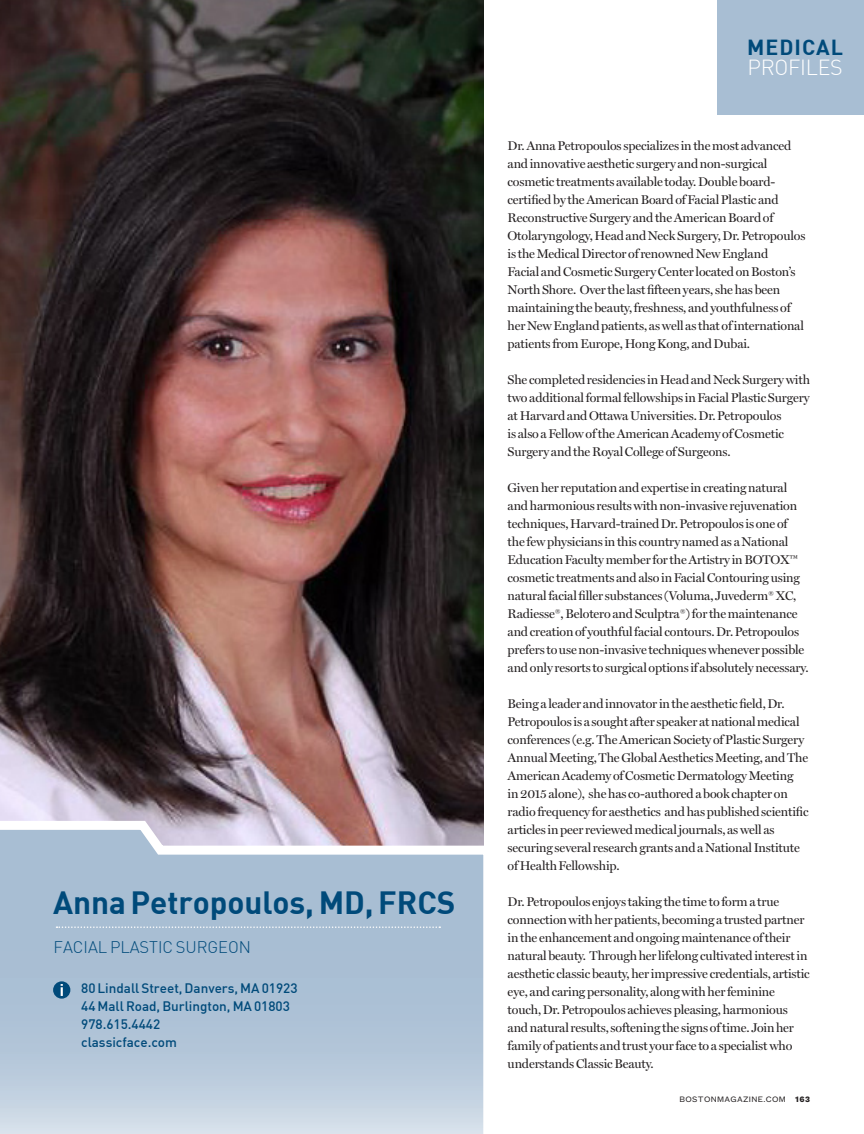
<style>
.page{position:relative;width:864px;height:1134px;background:#fff}
.page>*{position:absolute;margin:0;border:0;box-sizing:border-box;transform-origin:0 0}
.t1{font:700 31.5px "DIN";color:#004a7a}
.t2{font:300 21.45px "DIN";letter-spacing:-.015em;color:#fff}
.t3{font:700 21.45px "DIN";letter-spacing:.05em;color:#004a7a}
.t4{font:300 16.5px "DIN";letter-spacing:-.005em;color:#004a7a}
.t5{font:500 13.5px "DIN";color:#004a7a}
.t6{font:12.75px/18px "Miller Display";letter-spacing:-.01em;color:#231f20}
.t7{font:8.7px "Founders Grotesk Text";letter-spacing:.035em;color:#231f20}
.s1{font-weight:700}
</style>
<div class="page">
<div style="left:717px;top:0;width:147px;height:115px;background:#a8bed3"></div>
<img style="left:0;top:0;width:483px;height:813px">
<svg style="left:0;top:813px;width:484px;height:321px;background:#b4c5d7"></svg>
<svg style="left:57px;top:926px;width:383px;height:2px"></svg>
<div style="left:53px;top:981px;width:17px;height:18px;background:#004a7a;border-radius:50%"></div>
<svg style="left:61px;top:984px;width:2px;height:12px"></svg>
<p class="t1" style="left:53px;top:882px;width:404px">Anna Petropoulos, MD, FRCS</p>
<p class="t4" style="left:54px;top:937px;width:199px">FACIAL PLASTIC SURGEON</p>
<p class="t5" style="left:81px;top:979px;width:218px">80 Lindall Street, Danvers, MA 01923</p>
<p class="t5" style="left:81px;top:997px;width:210px">44 Mall Road, Burlington, MA 01803</p>
<p class="t5" style="left:81px;top:1015px;width:81px">978.615.4442</p>
<p class="t5" style="left:81px;top:1033px;width:97px">classicface.com</p>
<h2 class="t3" style="left:747px;top:33px;width:98px">MEDICAL</h2>
<h2 class="t2" style="left:747px;top:54px;width:97px">PROFILES</h2>
<p class="t6" style="left:508px;top:137px;width:300px">Dr. Anna Petropoulos specializes in the most advanced and innovative aesthetic surgery and non-surgical cosmetic treatments available today. Double board&shy;certified by the American Board of Facial Plastic and Reconstructive Surgery and the American Board of Otolaryngology, Head and Neck Surgery, Dr. Petropoulos is the Medical Director of renowned New England<br>Facial and Cosmetic Surgery Center located on Boston’s North Shore. Over the last fifteen years, she has been maintaining the beauty, freshness, and youthfulness of her New England patients, as well as that of international patients from Europe, Hong Kong, and Dubai.</p>
<p class="t6" style="left:508px;top:371px;width:304px">She completed residencies in Head and Neck Surgery with two additional formal fellowships in Facial Plastic Surgery at Harvard and Ottawa Universities. Dr. Petropoulos<br>is also a Fellow of the American Academy of Cosmetic Surgery and the Royal College of Surgeons.</p>
<p class="t6" style="left:508px;top:479px;width:302px">Given her reputation and expertise in creating natural and harmonious results with non-invasive rejuvenation techniques, Harvard-trained Dr. Petropoulos is one of<br>the few physicians in this country named as a National Education Faculty member for the Artistry in BOTOX™ cosmetic treatments and also in Facial Contouring using natural facial filler substances (Voluma, Juvederm® XC, Radiesse®, Belotero and Sculptra®) for the maintenance and creation of youthful facial contours. Dr. Petropoulos prefers to use non-invasive techniques whenever possible and only resorts to surgical options if absolutely necessary.</p>
<p class="t6" style="left:508px;top:695px;width:303px">Being a leader and innovator in the aesthetic field, Dr.<br>Petropoulos is a sought after speaker at national medical conferences (e.g. The American Society of Plastic Surgery Annual Meeting, The Global Aesthetics Meeting, and The American Academy of Cosmetic Dermatology Meeting<br>in 2015 alone), she has co-authored a book chapter on radio frequency for aesthetics and has published scientific articles in peer reviewed medical journals, as well as securing several research grants and a National Institute of Health Fellowship.</p>
<p class="t6" style="left:508px;top:893px;width:304px">Dr. Petropoulos enjoys taking the time to form a true connection with her patients, becoming a trusted partner in the enhancement and ongoing maintenance of their natural beauty. Through her lifelong cultivated interest in aesthetic classic beauty, her impressive credentials, artistic eye, and caring personality, along with her feminine touch, Dr. Petropoulos achieves pleasing, harmonious and natural results, softening the signs of time. Join her family of patients and trust your face to a specialist who understands Classic Beauty.</p>
<p class="t7" style="left:680px;top:1093px;width:132px">BOSTONMAGAZINE.COM <span class="s1">163</span></p>
</div>
